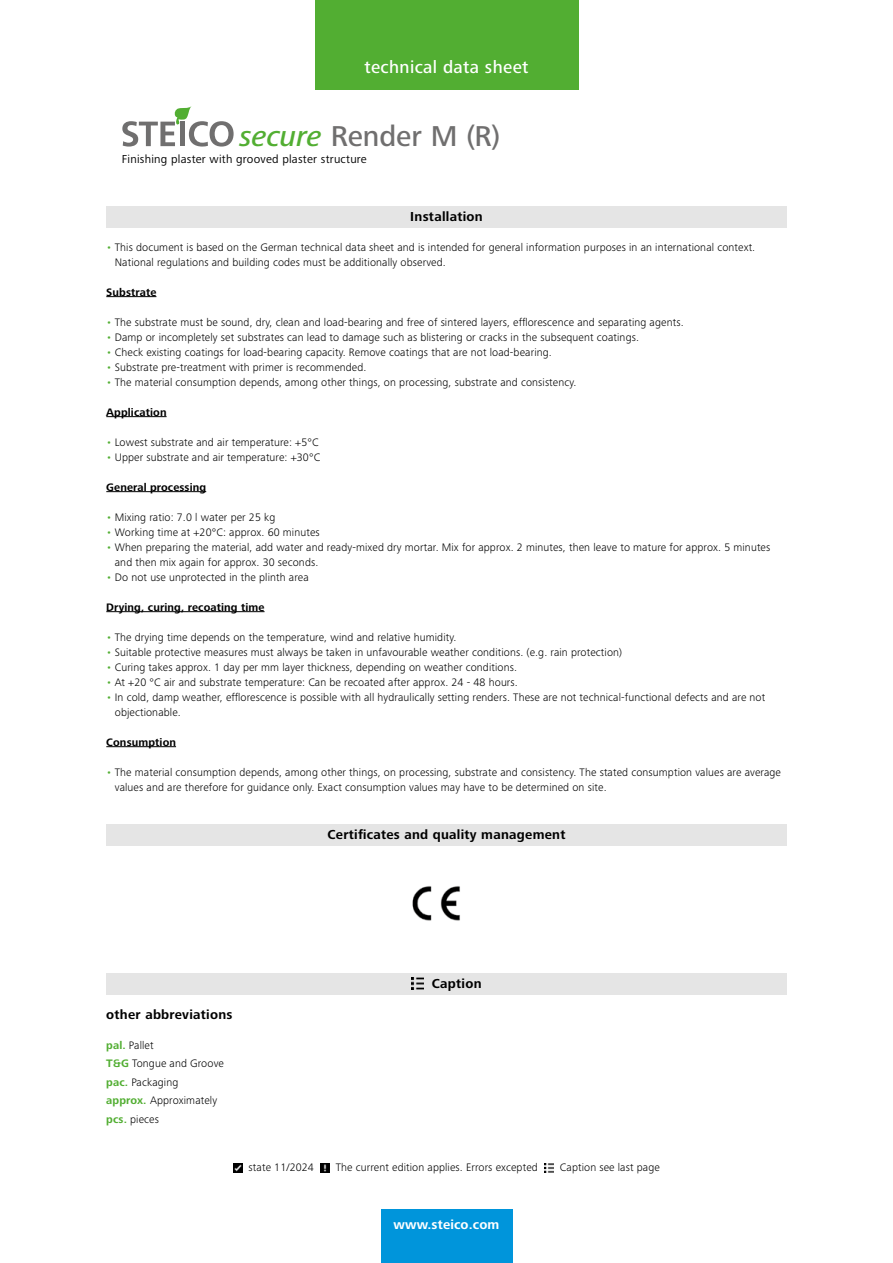
<style>
.page{position:relative;width:893px;height:1263px;background:#fff}
.page>*{position:absolute;margin:0;border:0;box-sizing:border-box;transform-origin:0 0}
.t1{font:500 29.7px "Frutiger Next LTW1 G";letter-spacing:-.005em;color:#706f6f}
.t2{font:500 18px "Frutiger Next LTW1 G";letter-spacing:.02em;color:#fff}
.t3{font:700 13.5px "Frutiger Next LTW1 G";letter-spacing:.02em;color:#000}
.t4{font:700 13.5px "Frutiger Next LTW1 G";letter-spacing:.01em;color:#fff}
.t5{font:12px "Frutiger Next LTW1 G";letter-spacing:.02em;color:#000}
.t6{font:300 11.25px/15px "Frutiger Next LTW1 G";letter-spacing:.01em;color:#000}
.t7{font:700 11.25px "Frutiger Next LTW1 G";letter-spacing:.01em;color:#000}
.s1{font-style:italic;color:#52ae32}
.s2{color:#52ae32}
.s3{font-weight:700;color:#52ae32}
</style>
<div class="page">
<svg style="left:122px;top:106px;width:112px;height:41px"></svg>
<div style="left:106px;top:206px;width:681px;height:21px;background:#e5e5e5"></div>
<hr style="left:106px;top:296px;width:50px;height:1px;background:#000">
<hr style="left:106px;top:416px;width:61px;height:1px;background:#000">
<hr style="left:106px;top:491px;width:100px;height:1px;background:#000">
<hr style="left:106px;top:611px;width:159px;height:1px;background:#000">
<hr style="left:106px;top:746px;width:70px;height:1px;background:#000">
<div style="left:106px;top:824px;width:681px;height:21px;background:#e5e5e5"></div>
<img style="left:412px;top:886px;width:48px;height:35px">
<div style="left:106px;top:973px;width:681px;height:21px;background:#e5e5e5"></div>
<svg style="left:411px;top:977px;width:12px;height:13px"></svg>
<div style="left:315px;top:0;width:263px;height:89px;background:#52ae32"></div>
<div style="left:381px;top:1210px;width:131px;height:53px;background:#0095db"></div>
<svg style="left:233px;top:1163px;width:9px;height:9px"></svg>
<svg style="left:320px;top:1163px;width:10px;height:9px"></svg>
<svg style="left:544px;top:1163px;width:10px;height:9px"></svg>
<h2 class="t2" style="left:364px;top:56px;width:166px">technical data sheet</h2>
<h1 class="t1" style="left:239px;top:119px;width:262px"><span class="s1">secure</span> Render M (R)</h1>
<p class="t5" style="left:122px;top:152px;width:246px">Finishing plaster with grooved plaster structure</p>
<p class="t3" style="left:410px;top:209px;width:74px">Installation</p>
<p class="t6" style="left:115px;top:239px;width:642px;text-indent:-9px"><span class="s2">•</span> This document is based on the German technical data sheet and is intended for general information purposes in an international context.<br>National regulations and building codes must be additionally observed.</p>
<p class="t7" style="left:106px;top:285px;width:52px">Substrate</p>
<p class="t6" style="left:106px;top:314px;width:579px"><span class="s2">•</span> The substrate must be sound, dry, clean and load-bearing and free of sintered layers, efflorescence and separating agents.</p>
<p class="t6" style="left:106px;top:329px;width:534px"><span class="s2">•</span> Damp or incompletely set substrates can lead to damage such as blistering or cracks in the subsequent coatings.</p>
<p class="t6" style="left:106px;top:344px;width:447px"><span class="s2">•</span> Check existing coatings for load-bearing capacity. Remove coatings that are not load-bearing.</p>
<p class="t6" style="left:106px;top:359px;width:262px"><span class="s2">•</span> Substrate pre-treatment with primer is recommended.</p>
<p class="t6" style="left:106px;top:374px;width:472px"><span class="s2">•</span> The material consumption depends, among other things, on processing, substrate and consistency.</p>
<p class="t7" style="left:106px;top:405px;width:62px">Application</p>
<p class="t6" style="left:106px;top:434px;width:214px"><span class="s2">•</span> Lowest substrate and air temperature: +5°C</p>
<p class="t6" style="left:106px;top:449px;width:215px"><span class="s2">•</span> Upper substrate and air temperature: +30°C</p>
<p class="t7" style="left:106px;top:480px;width:101px">General processing</p>
<p class="t6" style="left:106px;top:509px;width:171px"><span class="s2">•</span> Mixing ratio: 7.0 l water per 25 kg</p>
<p class="t6" style="left:106px;top:524px;width:215px"><span class="s2">•</span> Working time at +20°C: approx. 60 minutes</p>
<p class="t6" style="left:115px;top:539px;width:657px;text-indent:-9px"><span class="s2">•</span> When preparing the material, add water and ready-mixed dry mortar. Mix for approx. 2 minutes, then leave to mature for approx. 5 minutes and then mix again for approx. 30 seconds.</p>
<p class="t6" style="left:106px;top:569px;width:204px"><span class="s2">•</span> Do not use unprotected in the plinth area</p>
<p class="t7" style="left:106px;top:600px;width:160px">Drying, curing, recoating time</p>
<p class="t6" style="left:106px;top:629px;width:352px"><span class="s2">•</span> The drying time depends on the temperature, wind and relative humidity.</p>
<p class="t6" style="left:106px;top:644px;width:517px"><span class="s2">•</span> Suitable protective measures must always be taken in unfavourable weather conditions. (e.g. rain protection)</p>
<p class="t6" style="left:106px;top:659px;width:412px"><span class="s2">•</span> Curing takes approx. 1 day per mm layer thickness, depending on weather conditions.</p>
<p class="t6" style="left:106px;top:674px;width:413px"><span class="s2">•</span> At +20 °C air and substrate temperature: Can be recoated after approx. 24 - 48 hours.</p>
<p class="t6" style="left:115px;top:689px;width:652px;text-indent:-9px"><span class="s2">•</span> In cold, damp weather, efflorescence is possible with all hydraulically setting renders. These are not technical-functional defects and are not objectionable.</p>
<p class="t7" style="left:106px;top:735px;width:71px">Consumption</p>
<p class="t6" style="left:115px;top:764px;width:668px;text-indent:-9px"><span class="s2">•</span> The material consumption depends, among other things, on processing, substrate and consistency. The stated consumption values are average values and are therefore for guidance only. Exact consumption values may have to be determined on site.</p>
<p class="t3" style="left:327px;top:827px;width:240px">Certificates and quality management</p>
<p class="t3" style="left:106px;top:1007px;width:128px">other abbreviations</p>
<p class="t6" style="left:106px;top:1036px;width:119px;line-height:18.5px"><span class="s3">pal.</span> Pallet<br><span class="s3">T&amp;G</span> Tongue and Groove <span class="s3">pac.</span> Packaging<br><span class="s3">approx.</span> Approximately <span class="s3">pcs.</span> pieces</p>
<p class="t3" style="left:432px;top:975px;width:51px">Caption</p>
<p class="t6" style="left:249px;top:1160px;width:67px">state 11/2024</p>
<p class="t6" style="left:336px;top:1160px;width:204px">The current edition applies. Errors excepted</p>
<p class="t6" style="left:560px;top:1160px;width:101px">Caption see last page</p>
<p class="t4" style="left:394px;top:1217px;width:107px">www.steico.com</p>
</div>
